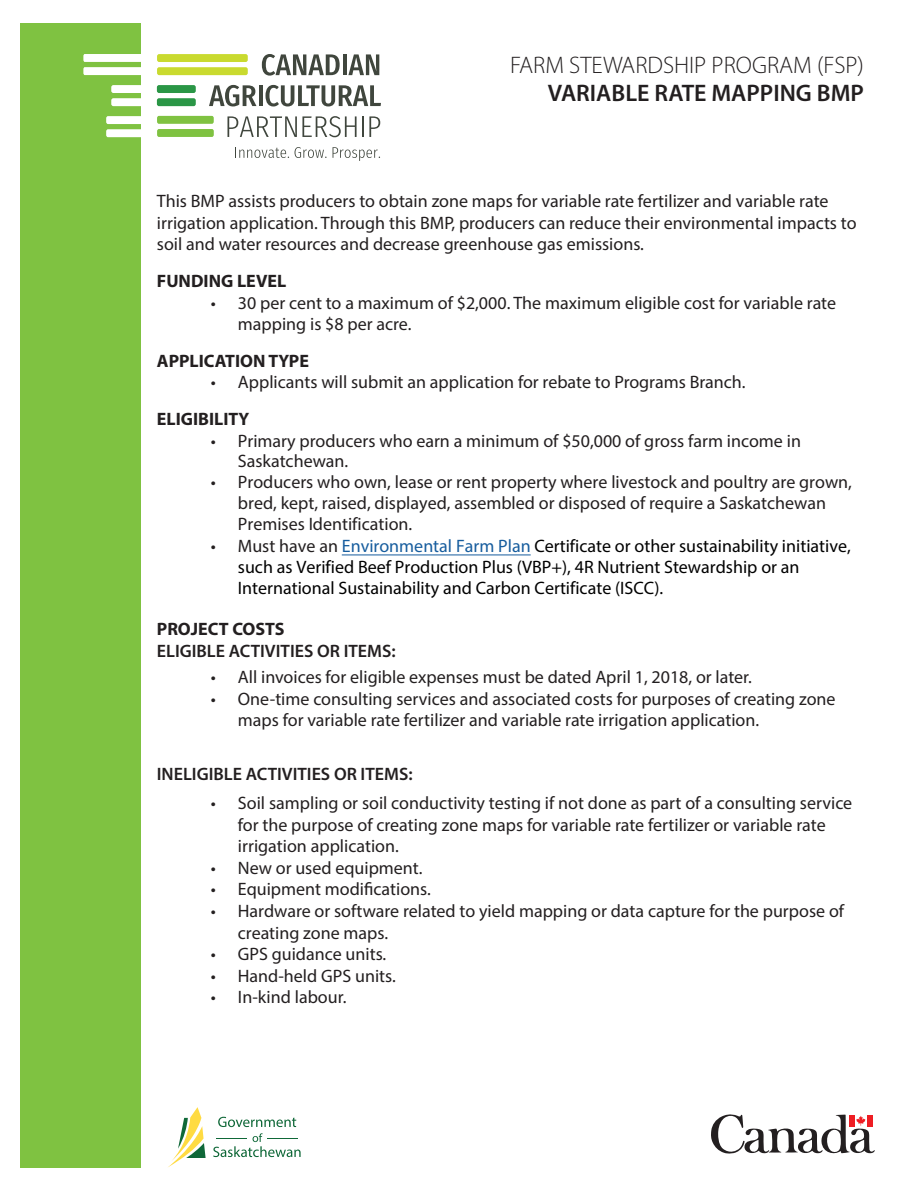
<style>
.page{position:relative;width:918px;height:1188px;background:#fff}
.page>*{position:absolute;margin:0;border:0;box-sizing:border-box;transform-origin:0 0}
.t1{font:300 24px/28.8px "Myriad Pro";color:#231f20;text-align:right}
.t2{font:18px/21.6px "Myriad Pro";color:#231f20}
.t3{font:18px/21.1px "Myriad Pro";color:#000}
.t4{font:600 18px "Myriad Pro";color:#231f20}
.t5{font:700 18px "Myriad Pro";color:#231f20}
.s1{font-weight:600}
.s2{color:#231f20}
.s3{color:#175d9e}
</style>
<div class="page">
<div style="left:20px;top:23px;width:120px;height:1145px;background:#7fc241"></div>
<svg style="left:239px;top:147px;width:50px;height:11px"></svg>
<svg style="left:295px;top:147px;width:32px;height:11px"></svg>
<svg style="left:333px;top:147px;width:47px;height:14px"></svg>
<div style="left:157px;top:129px;width:57px;height:8px;background:#7fc241;border-radius:2px"></div>
<div style="left:157px;top:116px;width:57px;height:8px;background:#7fc241;border-radius:2px"></div>
<div style="left:157px;top:67px;width:91px;height:8px;background:#c9da2f;border-radius:2px"></div>
<div style="left:157px;top:54px;width:91px;height:8px;background:#c9da2f;border-radius:2px"></div>
<div style="left:157px;top:98px;width:39px;height:8px;background:#2a9646;border-radius:2px"></div>
<div style="left:157px;top:85px;width:39px;height:8px;background:#2a9646;border-radius:2px"></div>
<svg style="left:262px;top:54px;width:78px;height:22px"></svg>
<hr style="left:343px;top:54px;width:4px;height:21px;background:#40463d">
<svg style="left:348px;top:54px;width:31px;height:21px"></svg>
<svg style="left:209px;top:85px;width:47px;height:21px"></svg>
<hr style="left:259px;top:85px;width:3px;height:21px;background:#40463d">
<svg style="left:266px;top:85px;width:115px;height:22px"></svg>
<svg style="left:227px;top:116px;width:130px;height:21px"></svg>
<hr style="left:362px;top:116px;width:2px;height:21px;background:#40463d">
<svg style="left:369px;top:116px;width:11px;height:21px"></svg>
<svg style="left:218px;top:1117px;width:78px;height:10px"></svg>
<svg style="left:213px;top:1133px;width:88px;height:24px"></svg>
<hr style="left:216px;top:1138px;width:31px;height:1px;background:#0f6838">
<hr style="left:267px;top:1138px;width:31px;height:1px;background:#0f6838">
<svg style="left:168px;top:1107px;width:38px;height:60px"></svg>
<div style="left:106px;top:129px;width:37px;height:8px;background:#fff;border-radius:2px"></div>
<div style="left:106px;top:116px;width:37px;height:8px;background:#fff;border-radius:2px"></div>
<div style="left:111px;top:98px;width:32px;height:8px;background:#fff;border-radius:2px"></div>
<div style="left:111px;top:85px;width:32px;height:8px;background:#fff;border-radius:2px"></div>
<svg style="left:83px;top:54px;width:58px;height:21px"></svg>
<svg style="left:711px;top:1114px;width:164px;height:40px"></svg>
<hr style="left:342px;top:554px;width:189px;height:1px;background:#175d9e">
<p class="t1" style="left:510px;top:50px;width:355px">FARM STEWARDSHIP PROGRAM (FSP)<br><span class="s1">VARIABLE RATE MAPPING BMP</span></p>
<p class="t2" style="left:157px;top:190px;width:701px">This BMP assists producers to obtain zone maps for variable rate fertilizer and variable rate irrigation application. Through this BMP, producers can reduce their environmental impacts to soil and water resources and decrease greenhouse gas emissions.</p>
<p class="t5" style="left:157px;top:269px;width:131px">FUNDING LEVEL</p>
<p class="t2" style="left:238px;top:291px;width:600px;text-indent:-27px">• 30 per cent to a maximum of $2,000. The maximum eligible cost for variable rate mapping is $8 per acre.</p>
<p class="t5" style="left:157px;top:349px;width:154px">APPLICATION TYPE</p>
<p class="t2" style="left:211px;top:371px;width:536px">• Applicants will submit an application for rebate to Programs Branch.</p>
<p class="t5" style="left:157px;top:407px;width:94px">ELIGIBILITY</p>
<p class="t2" style="left:238px;top:430px;width:565px;line-height:20.1px;text-indent:-27px">• Primary producers who earn a minimum of $50,000 of gross farm income in<br>Saskatchewan.</p>
<p class="t2" style="left:238px;top:472px;width:616px;line-height:20.9px;text-indent:-27px">• Producers who own, lease or rent property where livestock and poultry are grown, bred, kept, raised, displayed, assembled or disposed of require a Saskatchewan<br>Premises Identification.</p>
<p class="t3" style="left:238px;top:535px;width:614px;text-indent:-27px"><span class="s2">• Must have an</span> <span class="s3">Environmental Farm Plan</span> Certificate or other sustainability initiative, such as Verified Beef Production Plus (VBP+), 4R Nutrient Stewardship or an<br>International Sustainability and Carbon Certificate (ISCC).</p>
<p class="t5" style="left:157px;top:617px;width:129px">PROJECT COSTS</p>
<p class="t4" style="left:157px;top:639px;width:240px">ELIGIBLE ACTIVITIES OR ITEMS:</p>
<p class="t2" style="left:211px;top:666px;width:543px">• All invoices for eligible expenses must be dated April 1, 2018, or later.</p>
<p class="t2" style="left:238px;top:687px;width:599px;text-indent:-27px">• One-time consulting services and associated costs for purposes of creating zone maps for variable rate fertilizer and variable rate irrigation application.</p>
<p class="t4" style="left:157px;top:762px;width:257px">INELIGIBLE ACTIVITIES OR ITEMS:</p>
<p class="t2" style="left:238px;top:792px;width:616px;text-indent:-27px">• Soil sampling or soil conductivity testing if not done as part of a consulting service for the purpose of creating zone maps for variable rate fertilizer or variable rate irrigation application.</p>
<p class="t2" style="left:211px;top:857px;width:213px">• New or used equipment.</p>
<p class="t2" style="left:211px;top:878px;width:222px">• Equipment modifications.</p>
<p class="t2" style="left:238px;top:900px;width:608px;text-indent:-27px">• Hardware or software related to yield mapping or data capture for the purpose of creating zone maps.</p>
<p class="t2" style="left:211px;top:943px;width:177px">• GPS guidance units.</p>
<p class="t2" style="left:211px;top:965px;width:186px">• Hand-held GPS units.</p>
<p class="t2" style="left:211px;top:986px;width:137px">• In-kind labour.</p>
</div>
